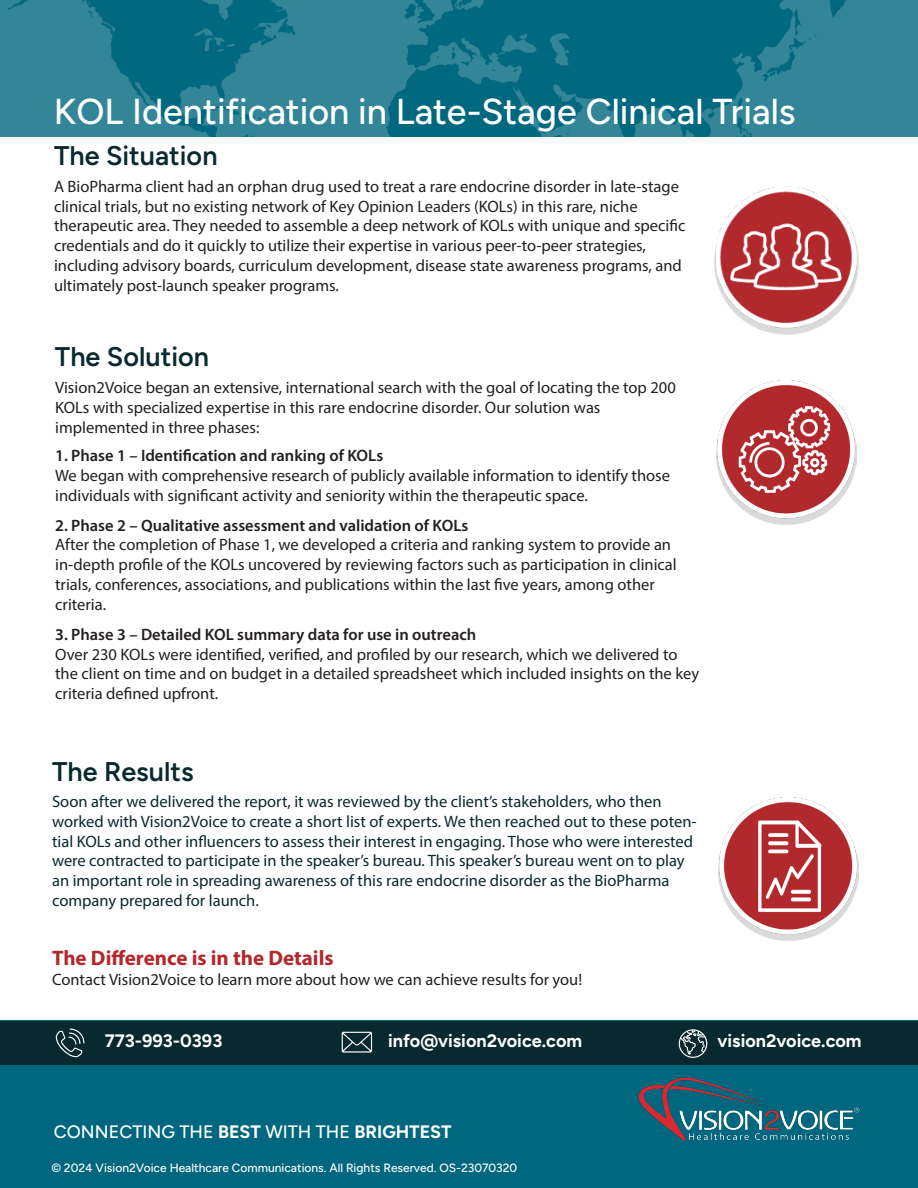
<style>
.page{position:relative;width:918px;height:1188px;background:#fff}
.page>*{position:absolute;margin:0;border:0;box-sizing:border-box;transform-origin:0 0}
.t1{font:300 36px "Figtree";color:#fff}
.t2{font:300 27px "Figtree";color:#08292f}
.t3{font:700 21px "Myriad Pro";color:#b1282d}
.t4{font:300 18px "Figtree";color:#fff}
.t5{font:16.5px/19.8px "Myriad Pro";color:#231f20}
.t6{font:16.5px/19.8px "Myriad Pro";color:#08292f}
.t7{font:600 16.5px "Myriad Pro";color:#231f20}
.t8{font:300 12px "Figtree";color:#fff}
</style>
<div class="page">
<img style="left:714px;top:187px;width:145px;height:148px">
<img style="left:716px;top:381px;width:141px;height:144px">
<img style="left:718px;top:798px;width:141px;height:142px">
<svg style="left:0;top:0;width:918px;height:137px;background:#1c788d"></svg>
<div style="left:0;top:1021px;width:918px;height:167px;background:#00677f"></div>
<div style="left:0;top:1021px;width:918px;height:44px;background:#08292f"></div>
<img style="left:638px;top:1077px;width:222px;height:63px">
<svg style="left:56px;top:1029px;width:28px;height:28px"></svg>
<svg style="left:342px;top:1032px;width:30px;height:21px"></svg>
<svg style="left:679px;top:1029px;width:28px;height:29px"></svg>
<p class="t1" style="left:54px;top:91px;width:743px">KOL Identification in Late-Stage Clinical Trials</p>
<p class="t2" style="left:54px;top:141px;width:165px">The Situation</p>
<p class="t5" style="left:54px;top:176px;width:627px">A BioPharma client had an orphan drug used to treat a rare endocrine disorder in late-stage clinical trials, but no existing network of Key Opinion Leaders (KOLs) in this rare, niche</p>
<p class="t5" style="left:54px;top:216px;width:633px">therapeutic area. They needed to assemble a deep network of KOLs with unique and specific credentials and do it quickly to utilize their expertise in various peer-to-peer strategies,</p>
<p class="t5" style="left:54px;top:255px;width:629px">including advisory boards, curriculum development, disease state awareness programs, and ultimately post-launch speaker programs.</p>
<p class="t2" style="left:55px;top:341px;width:156px">The Solution</p>
<p class="t5" style="left:55px;top:377px;width:622px">Vision2Voice began an extensive, international search with the goal of locating the top 200<br>KOLs with specialized expertise in this rare endocrine disorder. Our solution was</p>
<p class="t5" style="left:55px;top:417px;width:206px">implemented in three phases:</p>
<p class="t7" style="left:55px;top:445px;width:330px">1. Phase 1 – Identification and ranking of KOLs</p>
<p class="t5" style="left:55px;top:465px;width:616px">We began with comprehensive research of publicly available information to identify those individuals with significant activity and seniority within the therapeutic space.</p>
<p class="t7" style="left:55px;top:515px;width:415px">2. Phase 2 – Qualitative assessment and validation of KOLs</p>
<p class="t5" style="left:55px;top:535px;width:617px">After the completion of Phase 1, we developed a criteria and ranking system to provide an</p>
<p class="t5" style="left:55px;top:555px;width:623px">in-depth profile of the KOLs uncovered by reviewing factors such as participation in clinical</p>
<p class="t5" style="left:55px;top:574px;width:601px">trials, conferences, associations, and publications within the last five years, among other</p>
<p class="t5" style="left:55px;top:594px;width:53px">criteria.</p>
<p class="t7" style="left:55px;top:624px;width:423px">3. Phase 3 – Detailed KOL summary data for use in outreach</p>
<p class="t5" style="left:55px;top:644px;width:645px">Over 230 KOLs were identified, verified, and profiled by our research, which we delivered to the client on time and on budget in a detailed spreadsheet which included insights on the key criteria defined upfront.</p>
<p class="t2" style="left:52px;top:756px;width:143px">The Results</p>
<p class="t6" style="left:52px;top:791px;width:646px">Soon after we delivered the report, it was reviewed by the client’s stakeholders, who then worked with Vision2Voice to create a short list of experts. We then reached out to these poten&shy;tial KOLs and other influencers to assess their interest in engaging. Those who were interested were contracted to participate in the speaker’s bureau. This speaker’s bureau went on to play an important role in spreading awareness of this rare endocrine disorder as the BioPharma company prepared for launch.</p>
<p class="t3" style="left:52px;top:945px;width:283px">The Difference is in the Details</p>
<p class="t5" style="left:52px;top:969px;width:532px">Contact Vision2Voice to learn more about how we can achieve results for you!</p>
<p class="t4" style="left:105px;top:1031px;width:119px">773-993-0393</p>
<p class="t4" style="left:388px;top:1031px;width:196px">info@vision2voice.com</p>
<p class="t4" style="left:718px;top:1031px;width:146px">vision2voice.com</p>
<p class="t4" style="left:54px;top:1122px;width:399px">CONNECTING THE BEST WITH THE BRIGHTEST</p>
<p class="t8" style="left:51px;top:1161px;width:467px">© 2024 Vision2Voice Healthcare Communications. All Rights Reserved. OS-23070320</p>
</div>
